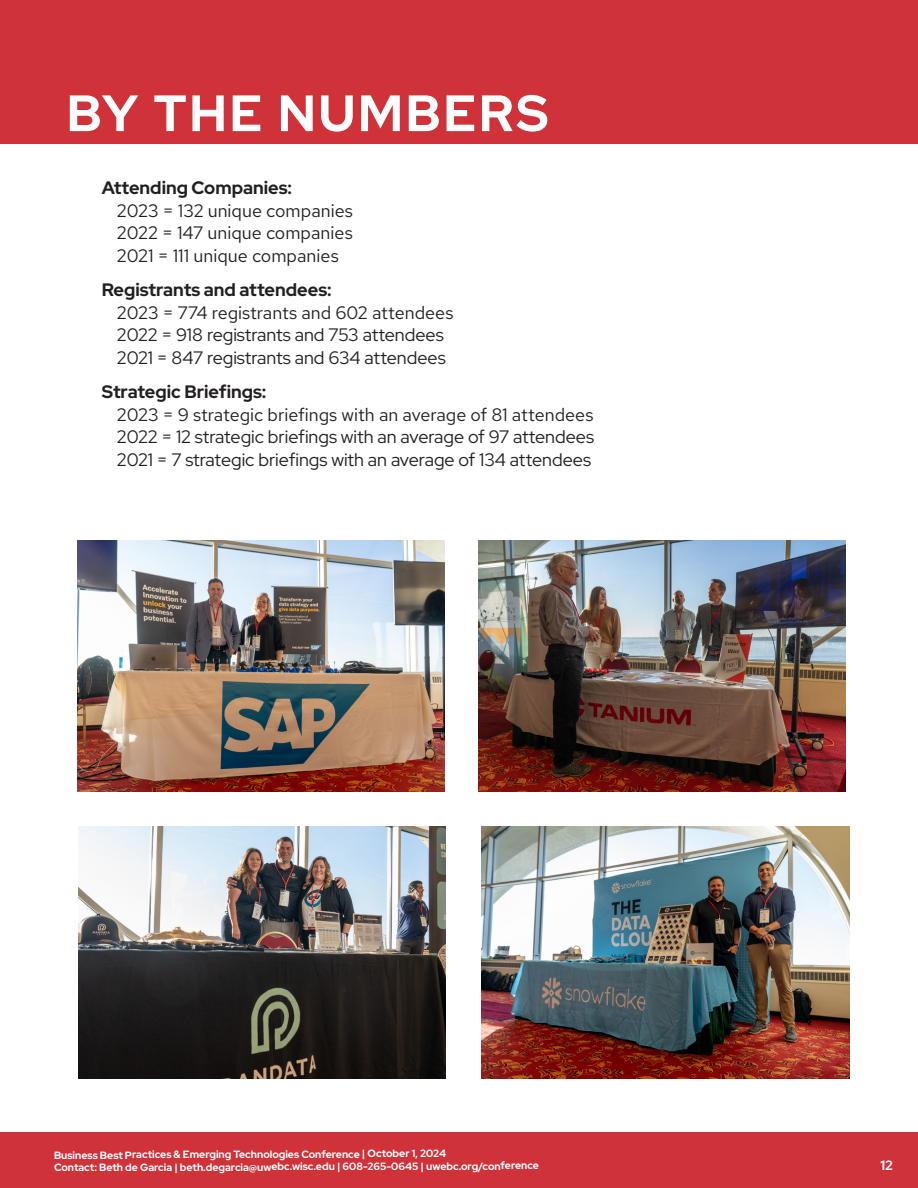
<style>
.page{position:relative;width:918px;height:1188px;background:#fff}
.page>*{position:absolute;margin:0;border:0;box-sizing:border-box;transform-origin:0 0}
.t1{font:700 51px "Red Hat Display";letter-spacing:.05em;color:#fff}
.Bullets{font:18px/22.5px "Red Hat Display";color:#231f20}
.Bullets-2{font:18px/22.5px "Red Hat Text";color:#231f20}
.t2{font:700 13.5px "Red Hat Display";color:#fff}
.t3{font:700 10.5px/12.5px "Red Hat Display";letter-spacing:-.005em;color:#fff}
.s1{font-family:"Red Hat Display";font-weight:700}
.s2{font-weight:700}
.s3{font-family:"Red Hat Text"}
</style>
<div class="page">
<div style="left:0;top:1132px;width:918px;height:56px;background:#cf3238"></div>
<div style="left:0;top:0;width:918px;height:144px;background:#cf3238"></div>
<img style="left:79px;top:826px;width:367px;height:252px">
<img style="left:77px;top:540px;width:368px;height:252px">
<img style="left:479px;top:540px;width:367px;height:252px">
<img style="left:482px;top:826px;width:367px;height:252px">
<p class="t1" style="left:67px;top:80px;width:483px">BY THE NUMBERS</p>
<p class="Bullets-2" style="left:117px;top:176px;width:238px;text-indent:-15px"><span class="s1">Attending Companies:<br></span>2023 = 132 unique companies<br>2022 = 147 unique companies<br>2021 = 111 unique companies</p>
<p class="Bullets" style="left:117px;top:278px;width:338px;text-indent:-15px"><span class="s2">Registrants and attendees:<br></span><span class="s3">2023 = 774 registrants and 602 attendees </span>2022 = 918 registrants and 753 attendees 2021 = 847 registrants and 634 attendees</p>
<p class="Bullets" style="left:117px;top:380px;width:479px;text-indent:-15px"><span class="s2">Strategic Briefings:<br></span><span class="s3">2023 = 9 strategic briefings with an average of 81 attendees </span>2022 = 12 strategic briefings with an average of 97 attendees 2021 = 7 strategic briefings with an average of 134 attendees</p>
<p class="t3" style="left:54px;top:1148px;width:487px">Business Best Practices &amp; Emerging Technologies Conference | October 1, 2024<br>Contact: Beth de Garcia | beth.degarcia@uwebc.wisc.edu | 608-265-0645 | uwebc.org/conference</p>
<p class="t2" style="left:880px;top:1157px;width:14px">12</p>
</div>
